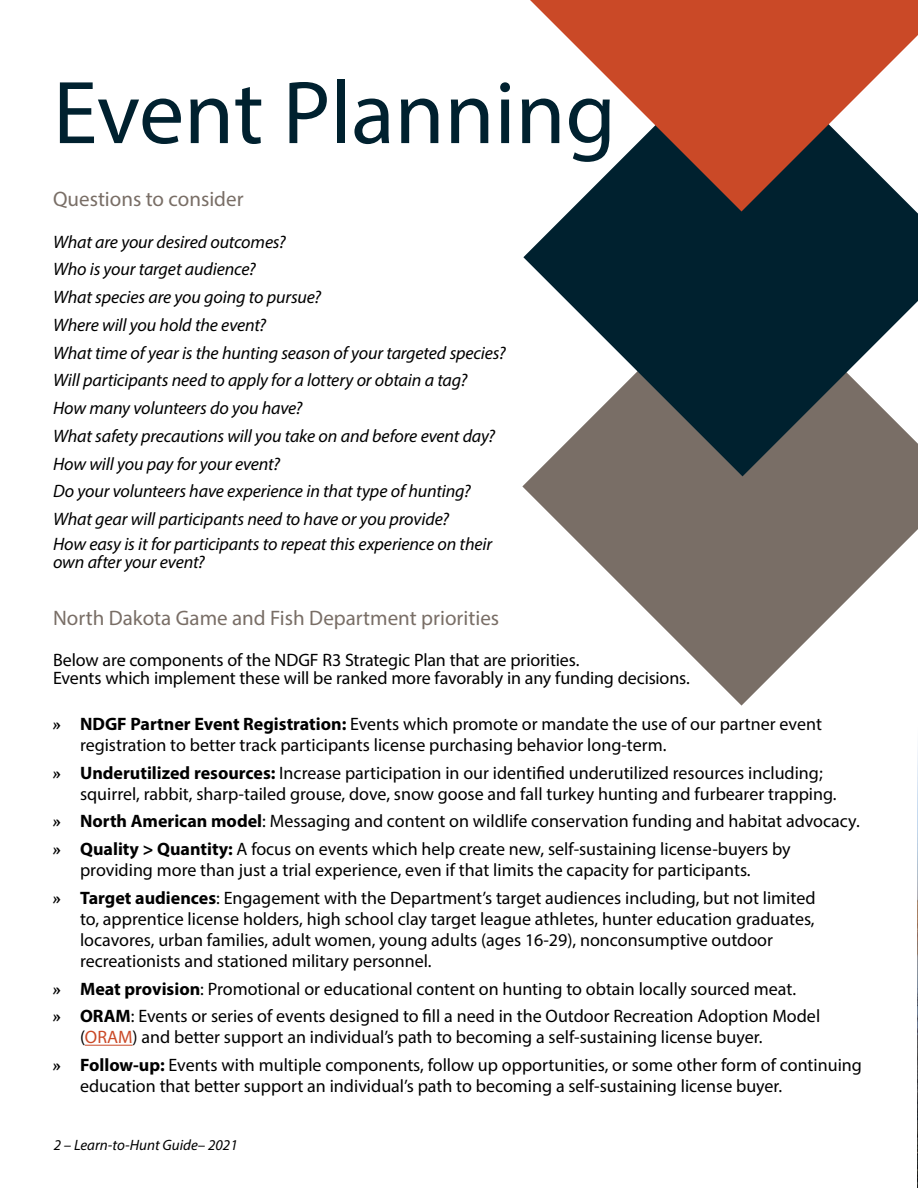
<style>
.page{position:relative;width:918px;height:1188px;background:#fff}
.page>*{position:absolute;margin:0;border:0;box-sizing:border-box;transform-origin:0 0}
.t1{font:90px "Myriad Pro";color:#00212f}
.t2{font:21px "Myriad Pro";color:#796e66}
.t3{font:18px/21px "Myriad Pro";color:#000}
.t4{font:italic 18px/27.8px "Myriad Pro";letter-spacing:-.01em;color:#000}
.t5{font:italic 15px "Myriad Pro";color:#000}
.s1{font-family:"Active"}
.s2{font-weight:700}
.s3{color:#ca4927}
</style>
<div class="page">
<svg style="left:522px;top:476px;width:396px;height:230px;fill:#796e66"></svg>
<svg style="left:523px;top:211px;width:395px;height:265px;fill:#00212f"></svg>
<svg style="left:530px;top:0;width:388px;height:211px;fill:#ca4927"></svg>
<img style="left:917px;top:866px;width:1px;height:322px">
<hr style="left:85px;top:1045px;width:48px;height:1px;background:#ca4927">
<svg style="left:916px;top:673px;width:2px;height:193px"></svg>
<h1 class="t1" style="left:53px;top:57px;width:564px">Event Planning</h1>
<p class="t2" style="left:53px;top:186px;width:192px">Questions to consider</p>
<p class="t4" style="left:53px;top:227px;width:454px">What are your desired outcomes?<br>Who is your target audience?<br>What species are you going to pursue?<br>Where will you hold the event?<br>What time of year is the hunting season of your targeted species?<br>Will participants need to apply for a lottery or obtain a tag?<br>How many volunteers do you have?<br>What safety precautions will you take on and before event day?<br>How will you pay for your event?<br>Do your volunteers have experience in that type of hunting?<br>What gear will participants need to have or you provide?</p>
<p class="t4" style="left:53px;top:535px;width:441px;line-height:18px">How easy is it for participants to repeat this experience on their own after your event?</p>
<p class="t2" style="left:53px;top:605px;width:448px">North Dakota Game and Fish Department priorities</p>
<p class="t3" style="left:53px;top:651px;width:638px;line-height:18px">Below are components of the NDGF R3 Strategic Plan that are priorities.<br>Events which implement these will be ranked more favorably in any funding decisions.</p>
<p class="t3" style="left:80px;top:713px;width:743px;text-indent:-27px"><span class="s1">»</span> <span class="s2">NDGF Partner Event Registration:</span> Events which promote or mandate the use of our partner event registration to better track participants license purchasing behavior long-term.</p>
<p class="t3" style="left:80px;top:762px;width:758px;text-indent:-27px"><span class="s1">»</span> <span class="s2">Underutilized resources:</span> Increase participation in our identified underutilized resources including; squirrel, rabbit, sharp-tailed grouse, dove, snow goose and fall turkey hunting and furbearer trapping.</p>
<p class="t3" style="left:53px;top:807px;width:808px;line-height:27.8px"><span class="s1">»</span> <span class="s2">North American model</span>: Messaging and content on wildlife conservation funding and habitat advocacy. <span class="s1">»</span> <span class="s2">Quality &gt; Quantity:</span> A focus on events which help create new, self-sustaining license-buyers by</p>
<p class="t3" style="left:53px;top:856px;width:764px;line-height:27.8px;text-indent:27px">providing more than just a trial experience, even if that limits the capacity for participants.<br><span class="s1">»</span> <span class="s2">Target audiences</span>: Engagement with the Department’s target audiences including, but not limited</p>
<p class="t3" style="left:80px;top:908px;width:736px">to, apprentice license holders, high school clay target league athletes, hunter education graduates, locavores, urban families, adult women, young adults (ages 16-29), nonconsumptive outdoor recreationists and stationed military personnel.</p>
<p class="t3" style="left:53px;top:975px;width:769px;line-height:27.8px"><span class="s1">»</span> <span class="s2">Meat provision</span>: Promotional or educational content on hunting to obtain locally sourced meat.<br><span class="s1">»</span> <span class="s2">ORAM</span>: Events or series of events designed to fill a need in the Outdoor Recreation Adoption Model</p>
<p class="t3" style="left:53px;top:1023px;width:810px;line-height:27.8px;text-indent:27px">(<span class="s3">ORAM</span>) and better support an individual’s path to becoming a self-sustaining license buyer.<br><span class="s1">»</span> <span class="s2">Follow-up:</span> Events with multiple components, follow up opportunities, or some other form of continuing</p>
<p class="t3" style="left:80px;top:1075px;width:704px">education that better support an individual’s path to becoming a self-sustaining license buyer.</p>
<p class="t5" style="left:54px;top:1136px;width:185px">2 – Learn-to-Hunt Guide– 2021</p>
</div>
